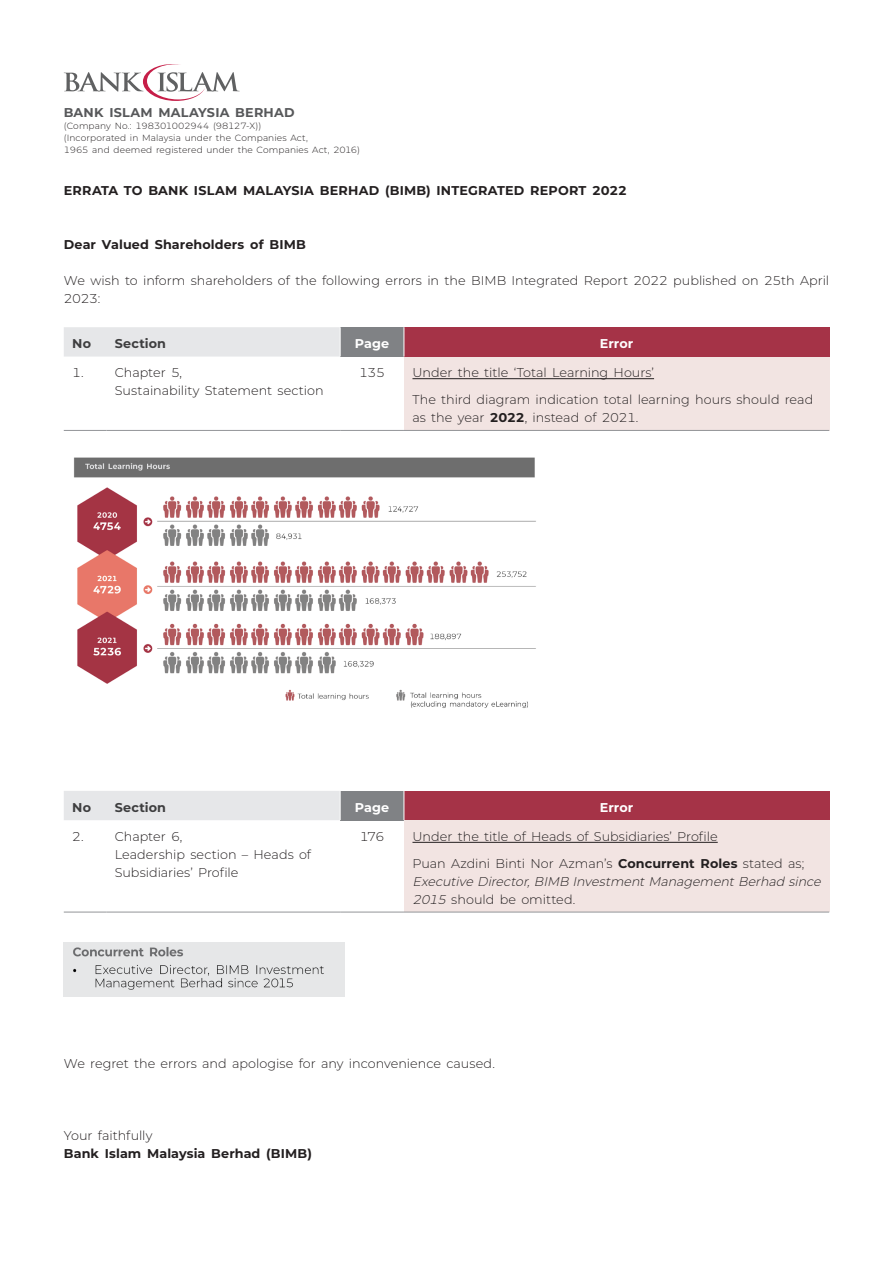
<style>
.page{position:relative;width:893px;height:1263px;background:#fff}
.page>*{position:absolute;margin:0;border:0;box-sizing:border-box;transform-origin:0 0}
.BI22_Body{font:300 12.75px/18px "Montserrat";color:#231f20}
.BI22_Body-2{font:700 12.75px "Montserrat";letter-spacing:.015em;color:#231f20}
.BI22_Body-3{font:italic 300 12.75px/18px "Montserrat";color:#231f20}
.BI22_Body-4{font:700 12.75px "Montserrat";letter-spacing:.015em;color:#57585a}
.BI22_Body-5{font:700 12.75px "Montserrat";letter-spacing:.015em;color:#3e3e3f}
.BI22_Body-6{font:700 12.75px "Montserrat";letter-spacing:.005em;color:#fff}
.BI22_Body-7{font:300 9px/12px "Montserrat";letter-spacing:.01em;color:#231f20}
.s1{font-weight:700}
.s2{font-style:normal}
</style>
<div class="page">
<div style="left:64px;top:327px;width:276px;height:30px;background:#e6e7e9"></div>
<div style="left:340px;top:327px;width:64px;height:30px;background:#808285"></div>
<div style="left:404px;top:327px;width:425px;height:30px;background:#a53347"></div>
<div style="left:404px;top:357px;width:425px;height:73px;background:#f2e4e2"></div>
<hr style="left:64px;top:430px;width:42px;height:1px;background:#939598">
<hr style="left:106px;top:430px;width:234px;height:1px;background:#939598">
<hr style="left:340px;top:430px;width:64px;height:1px;background:#939598">
<hr style="left:404px;top:430px;width:425px;height:1px;background:#939598">
<hr style="left:340px;top:327px;width:1px;height:30px;background:#fff">
<hr style="left:404px;top:327px;width:1px;height:30px;background:#fff">
<hr style="left:412px;top:378px;width:242px;height:1px;background:#231f20">
<img style="left:74px;top:457px;width:462px;height:251px">
<div style="left:340px;top:791px;width:64px;height:29px;background:#808285"></div>
<div style="left:404px;top:791px;width:425px;height:29px;background:#a53347"></div>
<div style="left:404px;top:820px;width:425px;height:92px;background:#f2e4e2"></div>
<hr style="left:64px;top:912px;width:42px;height:1px;background:#939598">
<hr style="left:106px;top:912px;width:234px;height:1px;background:#939598">
<hr style="left:340px;top:912px;width:64px;height:1px;background:#939598">
<hr style="left:404px;top:912px;width:425px;height:1px;background:#939598">
<div style="left:64px;top:791px;width:277px;height:29px;background:#e6e7e9"></div>
<svg style="left:404px;top:791px;width:1px;height:29px"></svg>
<hr style="left:412px;top:842px;width:306px;height:1px;background:#231f20">
<img style="left:64px;top:942px;width:281px;height:54px">
<svg style="left:64px;top:64px;width:176px;height:37px"></svg>
<p class="BI22_Body-4" style="left:64px;top:104px;width:232px">BANK ISLAM MALAYSIA BERHAD</p>
<p class="BI22_Body-7" style="left:64px;top:120px;width:199px">(Company No.: 198301002944 (98127-X))</p>
<p class="BI22_Body-7" style="left:64px;top:132px;width:298px">(Incorporated in Malaysia under the Companies Act,<br>1965 and deemed registered under the Companies Act, 2016)</p>
<p class="BI22_Body-2" style="left:64px;top:181px;width:565px">ERRATA TO BANK ISLAM MALAYSIA BERHAD (BIMB) INTEGRATED REPORT 2022</p>
<p class="BI22_Body-2" style="left:64px;top:235px;width:244px">Dear Valued Shareholders of BIMB</p>
<p class="BI22_Body" style="left:64px;top:271px;width:767px">We wish to inform shareholders of the following errors in the BIMB Integrated Report 2022 published on 25th April<br>2023:</p>
<p class="BI22_Body-5" style="left:72px;top:334px;width:20px">No</p>
<p class="BI22_Body-5" style="left:115px;top:334px;width:53px">Section</p>
<p class="BI22_Body-6" style="left:355px;top:334px;width:36px">Page</p>
<p class="BI22_Body-6" style="left:600px;top:334px;width:35px">Error</p>
<p class="BI22_Body" style="left:72px;top:363px;width:13px">1.</p>
<p class="BI22_Body" style="left:115px;top:363px;width:69px">Chapter 5,</p>
<p class="BI22_Body" style="left:115px;top:381px;width:210px">Sustainability Statement section</p>
<p class="BI22_Body" style="left:359px;top:363px;width:27px">135</p>
<p class="BI22_Body" style="left:412px;top:363px;width:243px">Under the title ‘Total Learning Hours’</p>
<p class="BI22_Body" style="left:412px;top:390px;width:402px">The third diagram indication total learning hours should read as the year <span class="s1">2022</span>, instead of 2021.</p>
<p class="BI22_Body-5" style="left:72px;top:798px;width:20px">No</p>
<p class="BI22_Body-5" style="left:115px;top:798px;width:53px">Section</p>
<p class="BI22_Body-6" style="left:355px;top:798px;width:36px">Page</p>
<p class="BI22_Body-6" style="left:600px;top:798px;width:35px">Error</p>
<p class="BI22_Body" style="left:72px;top:827px;width:13px">2.</p>
<p class="BI22_Body" style="left:115px;top:827px;width:69px">Chapter 6,</p>
<p class="BI22_Body" style="left:115px;top:845px;width:198px">Leadership section – Heads of<br>Subsidiaries’ Profile</p>
<p class="BI22_Body" style="left:360px;top:827px;width:26px">176</p>
<p class="BI22_Body" style="left:412px;top:827px;width:307px">Under the title of Heads of Subsidiaries’ Profile</p>
<p class="BI22_Body" style="left:412px;top:854px;width:393px">Puan Azdini Binti Nor Azman’s <span class="s1">Concurrent Roles</span> stated as;</p>
<p class="BI22_Body-3" style="left:412px;top:872px;width:413px">Executive Director,BIMB InvestmentManagementBerhad since<br>2015 <span class="s2">should be omitted.</span></p>
<p class="BI22_Body" style="left:64px;top:1054px;width:433px">We regret the errors and apologise for any inconvenience caused.</p>
<p class="BI22_Body" style="left:64px;top:1126px;width:90px">Your faithfully</p>
<p class="BI22_Body-2" style="left:64px;top:1145px;width:250px">Bank Islam Malaysia Berhad (BIMB)</p>
</div>
